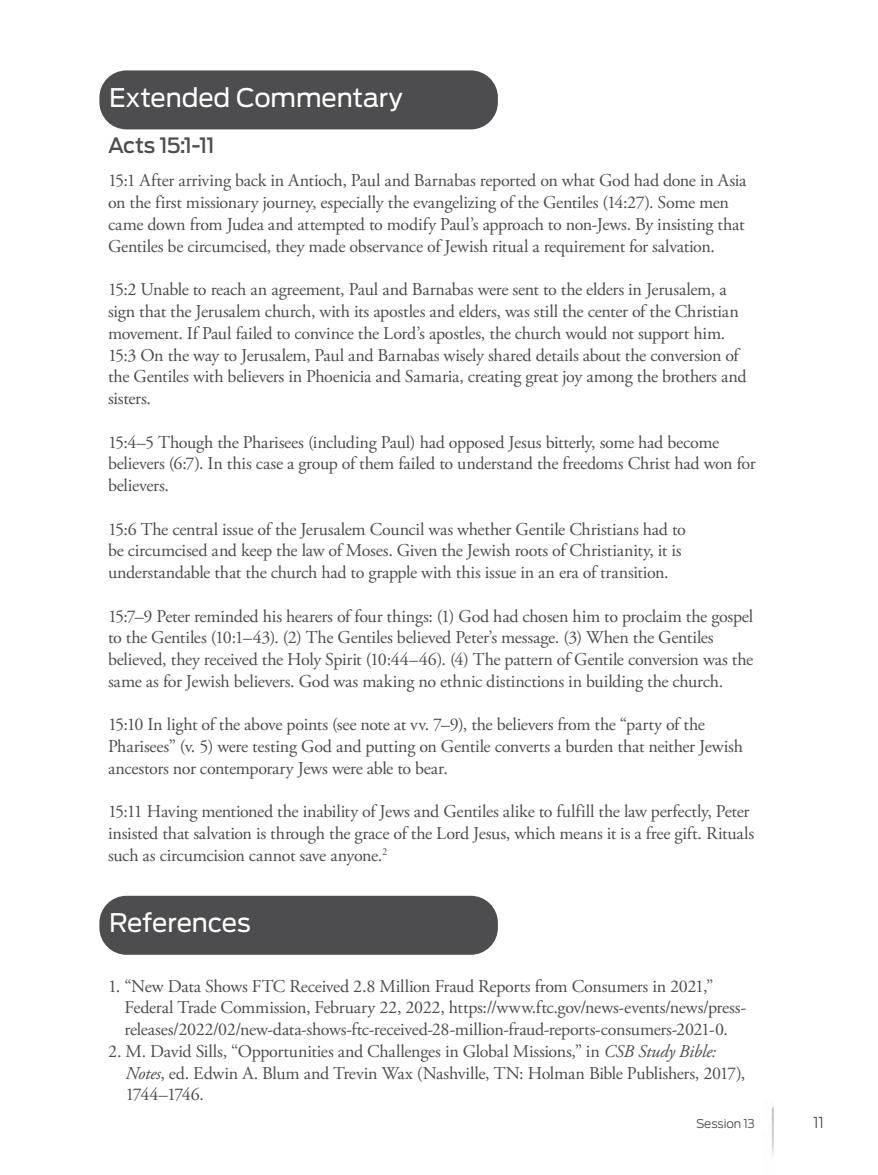
<style>
.page{position:relative;width:878px;height:1175px;background:#fff}
.page>*{position:absolute;margin:0;border:0;box-sizing:border-box;transform-origin:0 0}
.t1{font:25.5px "Antenna";letter-spacing:-.005em;color:#fff}
.t2{font:500 21px "Antenna";letter-spacing:-.04em;color:#4d4d4f}
.t3{font:18px/21.8px "Adobe Garamond Pro";letter-spacing:-.015em;color:#4d4d4f}
.t4{font:300 15px "Antenna";color:#4d4d4f}
.t5{font:300 12px "Antenna";letter-spacing:-.015em;color:#4d4d4f}
.s1{font-style:italic}
</style>
<div class="page">
<img style="left:771px;top:1107px;width:3px;height:48px">
<div style="left:99px;top:70px;width:399px;height:59px;background:#4d4d4f;border-radius:27px"></div>
<div style="left:99px;top:895px;width:399px;height:59px;background:#4d4d4f;border-radius:27px"></div>
<h1 class="t1" style="left:109px;top:83px;width:295px">Extended Commentary</h1>
<p class="t2" style="left:108px;top:133px;width:108px">Acts 15:1-11</p>
<p class="t3" style="left:108px;top:170px;width:640px">15:1 After arriving back in Antioch, Paul and Barnabas reported on what God had done in Asia on the first missionary journey, especially the evangelizing of the Gentiles (14:27). Some men came down from Judea and attempted to modify Paul’s approach to non-Jews. By insisting that Gentiles be circumcised, they made observance of Jewish ritual a requirement for salvation.</p>
<p class="t3" style="left:108px;top:279px;width:640px">15:2 Unable to reach an agreement, Paul and Barnabas were sent to the elders in Jerusalem, a sign that the Jerusalem church, with its apostles and elders, was still the center of the Christian movement. If Paul failed to convince the Lord’s apostles, the church would not support him.<br>15:3 On the way to Jerusalem, Paul and Barnabas wisely shared details about the conversion of the Gentiles with believers in Phoenicia and Samaria, creating great joy among the brothers and sisters.</p>
<p class="t3" style="left:108px;top:431px;width:649px">15:4–5 Though the Pharisees (including Paul) had opposed Jesus bitterly, some had become believers (6:7). In this case a group of them failed to understand the freedoms Christ had won for believers.</p>
<p class="t3" style="left:108px;top:518px;width:579px">15:6 The central issue of the Jerusalem Council was whether Gentile Christians had to be circumcised and keep the law of Moses. Given the Jewish roots of Christianity, it is understandable that the church had to grapple with this issue in an era of transition.</p>
<p class="t3" style="left:108px;top:605px;width:646px">15:7–9 Peter reminded his hearers of four things: (1) God had chosen him to proclaim the gospel to the Gentiles (10:1–43). (2) The Gentiles believed Peter’s message. (3) When the Gentiles believed, they received the Holy Spirit (10:44–46). (4) The pattern of Gentile conversion was the same as for Jewish believers. God was making no ethnic distinctions in building the church.</p>
<p class="t3" style="left:108px;top:714px;width:636px">15:10 In light of the above points (see note at vv. 7–9), the believers from the “party of the<br>Pharisees” (v. 5) were testing God and putting on Gentile converts a burden that neither Jewish ancestors nor contemporary Jews were able to bear.</p>
<p class="t3" style="left:108px;top:801px;width:647px">15:11 Having mentioned the inability of Jews and Gentiles alike to fulfill the law perfectly, Peter insisted that salvation is through the grace of the Lord Jesus, which means it is a free gift. Rituals such as circumcision cannot save anyone.<sup>2</sup></p>
<h1 class="t1" style="left:109px;top:908px;width:143px">References</h1>
<p class="t3" style="left:124px;top:975px;width:623px;text-indent:-16px">1. “New Data Shows FTC Received 2.8 Million Fraud Reports from Consumers in 2021,”<br>Federal Trade Commission, February 22, 2022, https://www.ftc.gov/news-events/news/press&shy;releases/2022/02/new-data-shows-ftc-received-28-million-fraud-reports-consumers-2021-0.</p>
<p class="t3" style="left:125px;top:1040px;width:621px;text-indent:-17px">2. M. David Sills, “Opportunities and Challenges in Global Missions,” in <span class="s1">CSB Study Bible:<br>Notes</span>, ed. Edwin A. Blum and Trevin Wax (Nashville, TN: Holman Bible Publishers, 2017),<br>1744–1746.</p>
<p class="t5" style="left:696px;top:1116px;width:60px">Session 13</p>
<p class="t4" style="left:813px;top:1113px;width:12px">11</p>
</div>
